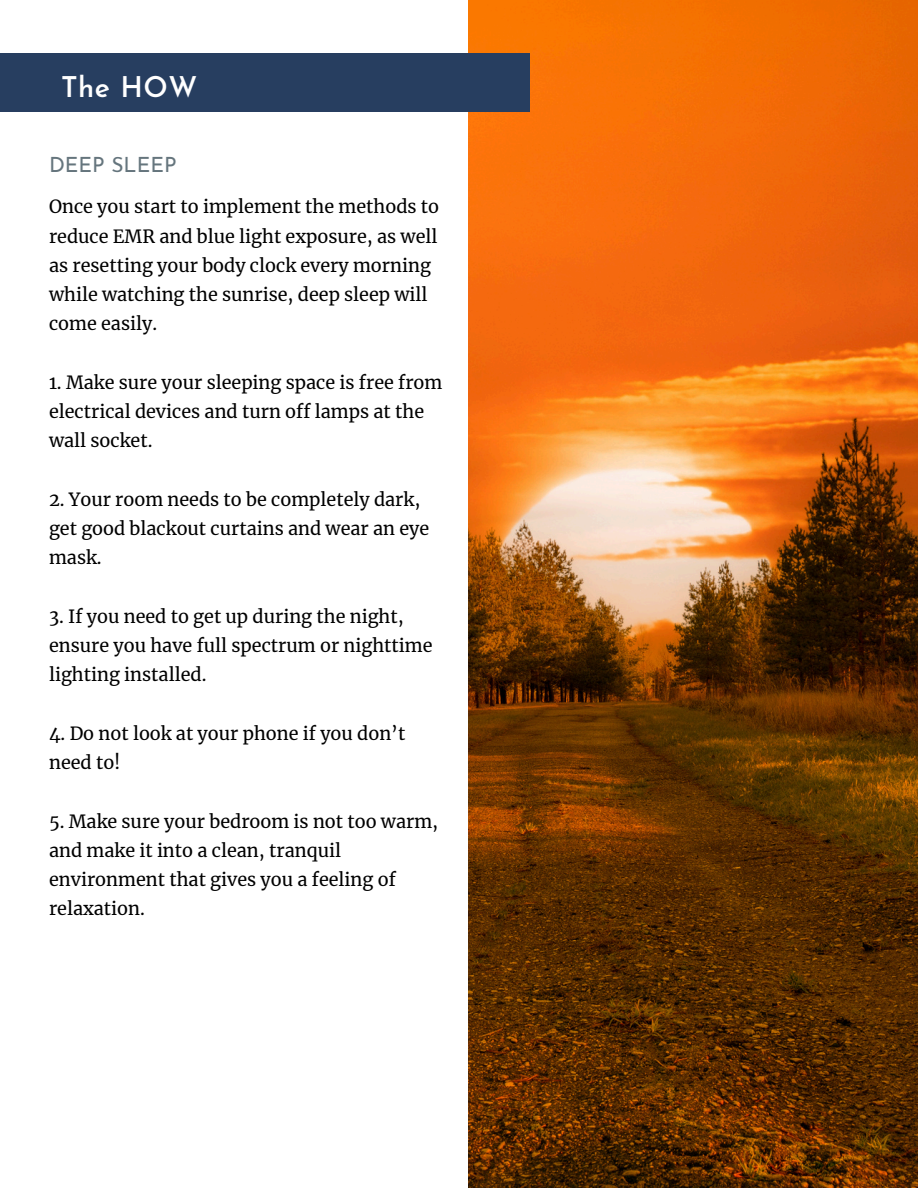
<style>
.page{position:relative;width:918px;height:1188px;background:#fff}
.page>*{position:absolute;margin:0;border:0;box-sizing:border-box;transform-origin:0 0}
.t1{font:600 28.5px "Josefin Sans";letter-spacing:.02em;color:#fff}
.t2{font:21px "Josefin Sans";color:#65757d}
.t3{font:18px/29.2px "Merriweather";color:#000}
</style>
<div class="page">
<img style="left:469px;top:0;width:449px;height:1188px">
<div style="left:0;top:54px;width:530px;height:58px;background:#273e60"></div>
<h1 class="t1" style="left:61px;top:75px;width:138px">The HOW</h1>
<h2 class="t2" style="left:49px;top:156px;width:129px">DEEP SLEEP</h2>
<p class="t3" style="left:49px;top:192px;width:392px">Once you start to implement the methods to reduce EMR and blue light exposure, as well as resetting your body clock every morning while watching the sunrise, deep sleep will come easily.</p>
<p class="t3" style="left:49px;top:368px;width:395px">1. Make sure your sleeping space is free from electrical devices and turn off lamps at the wall socket.</p>
<p class="t3" style="left:49px;top:485px;width:382px">2. Your room needs to be completely dark, get good blackout curtains and wear an eye mask.</p>
<p class="t3" style="left:49px;top:602px;width:385px">3. If you need to get up during the night, ensure you have full spectrum or nighttime lighting installed.</p>
<p class="t3" style="left:49px;top:719px;width:358px">4. Do not look at your phone if you don’t need to!</p>
<p class="t3" style="left:49px;top:807px;width:391px">5. Make sure your bedroom is not too warm, and make it into a clean, tranquil environment that gives you a feeling of relaxation.</p>
</div>
